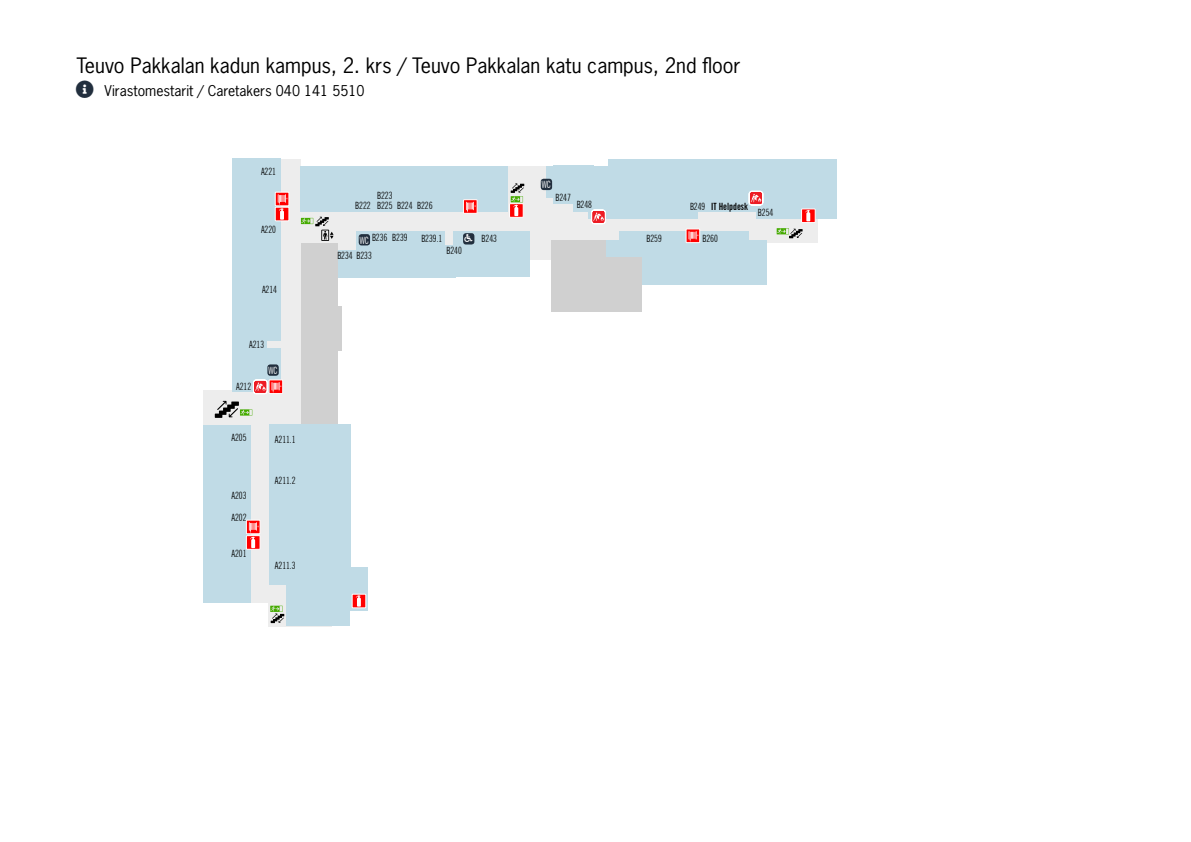
<style>
.page{position:relative;width:1191px;height:842px;background:#fff}
.page>*{position:absolute;margin:0;border:0;box-sizing:border-box;transform-origin:0 0}
.t1{font:20px "News Gothic";color:#000}
.t2{font:18px "Font Awesome 5 Free Solid";color:#222f3e}
.t3{font:14px "News Gothic";color:#000}
.t4{font:extra-condensed 10px/9.9px "News Gothic BT";color:#000}
.t5{font:700 extra-condensed 10px "News Gothic BT";color:#000}
.t6{font:extra-condensed 10px "News Gothic BT";color:#fff}
</style>
<div class="page">
<div style="left:733px;top:183px;width:84px;height:59px;background:#ededed"></div>
<div style="left:509px;top:166px;width:257px;height:94px;background:#ededed"></div>
<div style="left:327px;top:166px;width:195px;height:111px;background:#ededed"></div>
<div style="left:203px;top:390px;width:123px;height:213px;background:#ededed"></div>
<div style="left:247px;top:166px;width:89px;height:316px;background:#ededed"></div>
<div style="left:278px;top:159px;width:23px;height:113px;background:#ededed"></div>
<div style="left:232px;top:330px;width:35px;height:62px;background:#c0dbe6"></div>
<div style="left:232px;top:158px;width:49px;height:178px;background:#c0dbe6"></div>
<div style="left:232px;top:349px;width:49px;height:43px;background:#c0dbe6"></div>
<div style="left:258px;top:333px;width:23px;height:8px;background:#c0dbe6"></div>
<div style="left:301px;top:166px;width:62px;height:45px;background:#c0dbe6"></div>
<div style="left:336px;top:166px;width:172px;height:45px;background:#c0dbe6"></div>
<div style="left:453px;top:231px;width:76px;height:46px;background:#c0dbe6"></div>
<div style="left:431px;top:245px;width:25px;height:33px;background:#c0dbe6"></div>
<div style="left:356px;top:231px;width:89px;height:47px;background:#c0dbe6"></div>
<div style="left:333px;top:250px;width:36px;height:28px;background:#c0dbe6"></div>
<div style="left:546px;top:166px;width:14px;height:32px;background:#c0dbe6"></div>
<div style="left:553px;top:166px;width:41px;height:38px;background:#c0dbe6"></div>
<div style="left:588px;top:166px;width:109px;height:53px;background:#c0dbe6"></div>
<div style="left:608px;top:159px;width:228px;height:52px;background:#c0dbe6"></div>
<div style="left:756px;top:162px;width:80px;height:57px;background:#c0dbe6"></div>
<div style="left:704px;top:241px;width:62px;height:44px;background:#c0dbe6"></div>
<div style="left:619px;top:232px;width:130px;height:53px;background:#c0dbe6"></div>
<div style="left:605px;top:241px;width:33px;height:31px;background:#c0dbe6"></div>
<div style="left:551px;top:241px;width:54px;height:17px;background:#d0d0d0"></div>
<div style="left:203px;top:425px;width:48px;height:178px;background:#c0dbe6"></div>
<div style="left:286px;top:584px;width:63px;height:42px;background:#c0dbe6"></div>
<div style="left:289px;top:567px;width:78px;height:44px;background:#c0dbe6"></div>
<div style="left:301px;top:243px;width:36px;height:182px;background:#d0d0d0"></div>
<div style="left:269px;top:424px;width:81px;height:161px;background:#c0dbe6"></div>
<div style="left:317px;top:306px;width:25px;height:45px;background:#d0d0d0"></div>
<div style="left:551px;top:257px;width:90px;height:54px;background:#d0d0d0"></div>
<div style="left:574px;top:183px;width:46px;height:28px;background:#c0dbe6"></div>
<div style="left:267px;top:364px;width:12px;height:12px;background:#222f3e;border-radius:3px"></div>
<div style="left:359px;top:234px;width:11px;height:11px;background:#222f3e;border-radius:3px"></div>
<div style="left:541px;top:179px;width:11px;height:11px;background:#222f3e;border-radius:3px"></div>
<svg style="left:776px;top:228px;width:26px;height:10px"></svg>
<svg style="left:215px;top:401px;width:37px;height:17px"></svg>
<svg style="left:270px;top:606px;width:14px;height:17px"></svg>
<svg style="left:301px;top:217px;width:32px;height:24px"></svg>
<div style="left:463px;top:233px;width:11px;height:11px;background:#222f3e;border-radius:3px"></div>
<svg style="left:801px;top:209px;width:14px;height:14px"></svg>
<div style="left:801px;top:209px;width:14px;height:14px;border:1px solid #fff"></div>
<svg style="left:805px;top:210px;width:5px;height:11px"></svg>
<div style="left:509px;top:203px;width:14px;height:15px;border:1px solid #fff"></div>
<svg style="left:511px;top:183px;width:13px;height:33px"></svg>
<div style="left:275px;top:207px;width:14px;height:14px;background:#f00"></div>
<div style="left:275px;top:207px;width:14px;height:14px;border:1px solid #fff"></div>
<div style="left:246px;top:536px;width:14px;height:13px;background:#f00"></div>
<div style="left:246px;top:535px;width:14px;height:14px;border:1px solid #fff"></div>
<div style="left:352px;top:594px;width:14px;height:14px;background:#f00"></div>
<div style="left:352px;top:594px;width:14px;height:14px;border:1px solid #fff"></div>
<svg style="left:356px;top:595px;width:5px;height:12px"></svg>
<div style="left:246px;top:520px;width:14px;height:14px;border:1px solid #fff"></div>
<svg style="left:249px;top:522px;width:10px;height:26px"></svg>
<div style="left:269px;top:380px;width:14px;height:14px;border:1px solid #fff"></div>
<div style="left:275px;top:192px;width:14px;height:14px;border:1px solid #fff"></div>
<svg style="left:278px;top:194px;width:10px;height:26px"></svg>
<div style="left:463px;top:200px;width:14px;height:13px;background:#f00"></div>
<div style="left:463px;top:199px;width:14px;height:15px;border:1px solid #fff"></div>
<svg style="left:466px;top:202px;width:10px;height:10px"></svg>
<div style="left:686px;top:229px;width:14px;height:14px;border:1px solid #fff"></div>
<svg style="left:688px;top:231px;width:10px;height:10px"></svg>
<svg style="left:591px;top:210px;width:14px;height:14px"></svg>
<svg style="left:749px;top:191px;width:14px;height:14px"></svg>
<svg style="left:253px;top:380px;width:28px;height:14px"></svg>
<h1 class="t1" style="left:76px;top:52px;width:665px">Teuvo Pakkalan kadun kampus, 2. krs / Teuvo Pakkalan katu campus, 2nd floor</h1>
<h2 class="t2" style="left:76px;top:81px;width:19px">■□●</h2>
<h3 class="t3" style="left:105px;top:81px;width:261px">Virastomestarit / Caretakers 040 141 5510</h3>
<p class="t4" style="left:261px;top:166px;width:17px">A221</p>
<p class="t4" style="left:261px;top:224px;width:17px">A220</p>
<p class="t4" style="left:262px;top:284px;width:17px">A214</p>
<p class="t4" style="left:249px;top:340px;width:17px">A213</p>
<p class="t4" style="left:236px;top:382px;width:17px">A212</p>
<p class="t4" style="left:231px;top:433px;width:17px">A205</p>
<p class="t4" style="left:231px;top:490px;width:17px">A203</p>
<p class="t4" style="left:231px;top:512px;width:17px">A202</p>
<p class="t4" style="left:231px;top:548px;width:17px">A201</p>
<p class="t6" style="left:268px;top:364px;width:10px">WC</p>
<p class="t4" style="left:275px;top:434px;width:22px">A211.1</p>
<p class="t4" style="left:275px;top:475px;width:22px">A211.2</p>
<p class="t4" style="left:275px;top:560px;width:22px">A211.3</p>
<p class="t6" style="left:542px;top:179px;width:10px">WC</p>
<p class="t4" style="left:377px;top:191px;width:57px">B223<br>B225 B224 B226</p>
<p class="t4" style="left:555px;top:193px;width:17px">B247</p>
<p class="t4" style="left:355px;top:201px;width:17px">B222</p>
<p class="t4" style="left:576px;top:199px;width:17px">B248</p>
<p class="t4" style="left:690px;top:201px;width:17px">B249</p>
<p class="t5" style="left:711px;top:200px;width:38px">IT Helpdesk</p>
<p class="t4" style="left:372px;top:233px;width:37px">B236 B239</p>
<p class="t4" style="left:421px;top:233px;width:22px">B239.1</p>
<p class="t4" style="left:481px;top:234px;width:17px">B243</p>
<p class="t6" style="left:360px;top:234px;width:10px">WC</p>
<p class="t4" style="left:337px;top:250px;width:36px">B234 B233</p>
<p class="t4" style="left:446px;top:245px;width:17px">B240</p>
<p class="t4" style="left:646px;top:233px;width:17px">B259</p>
<p class="t4" style="left:702px;top:233px;width:17px">B260</p>
<p class="t4" style="left:758px;top:207px;width:17px">B254</p>
</div>
